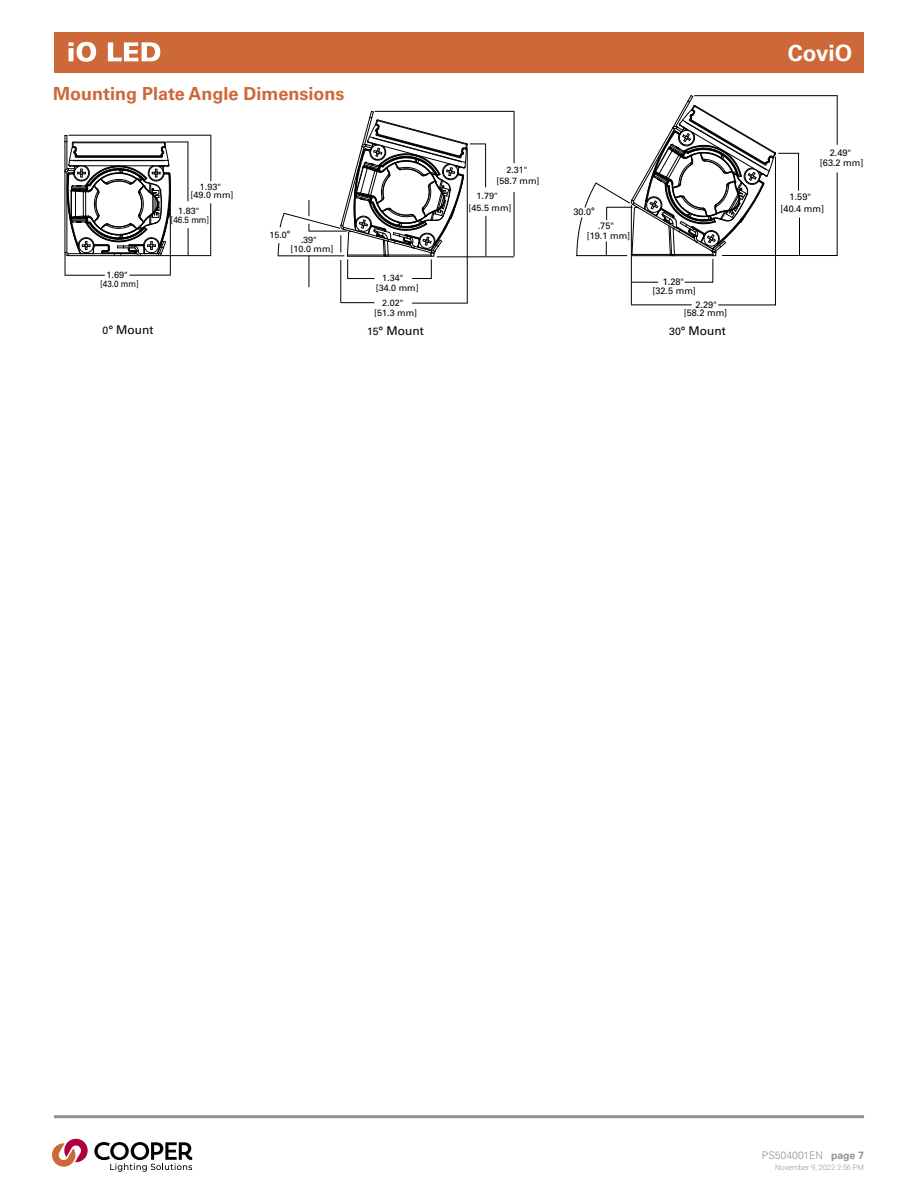
<style>
.page{position:relative;width:918px;height:1188px;background:#fff}
.page>*{position:absolute;margin:0;border:0;box-sizing:border-box;transform-origin:0 0}
.t1{font:700 22.5px "Univers LT Std";color:#fff}
.t2{font:700 18px "Univers LT Std";color:#cd6938}
.t3{font:12px "Univers LT Std";color:#000}
.t4{font:300 10.5px "Univers LT Std";color:#939393}
.t5{font:9.3px "Univers LT Std";color:#000}
.t6{font:9px "Univers LT Std";color:#000}
.t7{font:9px "Univers LT Std";color:#000;scale:.9 1}
.t8{font:300 7.5px "Roboto";color:#939393}
.s1{font-size:10.5px}
.s2{font-weight:700}
</style>
<div class="page">
<div style="left:54px;top:32px;width:810px;height:41px;background:#cd6938"></div>
<hr style="left:54px;top:1115px;width:810px;height:3px;background:#939393">
<svg style="left:52px;top:1138px;width:140px;height:34px"></svg>
<hr style="left:514px;top:111px;width:1px;height:52px;background:#000">
<hr style="left:375px;top:111px;width:139px;height:1px;background:#000">
<hr style="left:486px;top:216px;width:1px;height:40px;background:#000">
<hr style="left:514px;top:192px;width:1px;height:64px;background:#000">
<hr style="left:437px;top:256px;width:77px;height:1px;background:#000">
<hr style="left:467px;top:148px;width:1px;height:155px;background:#000">
<hr style="left:341px;top:302px;width:34px;height:1px;background:#000">
<hr style="left:412px;top:303px;width:55px;height:1px;background:#000">
<hr style="left:340px;top:260px;width:1px;height:43px;background:#000">
<hr style="left:309px;top:256px;width:1px;height:31px;background:#000">
<svg style="left:277px;top:111px;width:209px;height:168px"></svg>
<hr style="left:799px;top:218px;width:1px;height:38px;background:#000">
<hr style="left:837px;top:172px;width:1px;height:84px;background:#000">
<hr style="left:837px;top:96px;width:1px;height:49px;background:#000">
<hr style="left:694px;top:95px;width:143px;height:1px;background:#000">
<hr style="left:718px;top:305px;width:58px;height:1px;background:#000">
<hr style="left:775px;top:157px;width:1px;height:148px;background:#000">
<hr style="left:722px;top:255px;width:115px;height:1px;background:#000">
<hr style="left:631px;top:304px;width:61px;height:1px;background:#000">
<hr style="left:631px;top:205px;width:1px;height:100px;background:#000">
<svg style="left:576px;top:95px;width:223px;height:188px"></svg>
<hr style="left:210px;top:203px;width:1px;height:53px;background:#000">
<hr style="left:210px;top:136px;width:1px;height:45px;background:#000">
<hr style="left:160px;top:255px;width:51px;height:1px;background:#000">
<hr style="left:68px;top:135px;width:143px;height:1px;background:#000">
<svg style="left:64px;top:135px;width:125px;height:141px"></svg>
<svg style="left:69px;top:42px;width:91px;height:20px"></svg>
<h2 class="t2" style="left:53px;top:83px;width:293px">Mounting Plate Angle Dimensions</h2>
<p class="t6" style="left:200px;top:181px;width:23px">1.93"</p>
<p class="t6" style="left:191px;top:190px;width:45px">[49.0 mm]</p>
<p class="t7" style="left:171px;top:215px;width:45px">[46.5 mm]</p>
<p class="t6" style="left:178px;top:205px;width:23px">1.83"</p>
<p class="t6" style="left:269px;top:230px;width:23px">15.0°</p>
<p class="t6" style="left:301px;top:234px;width:18px">.39"</p>
<p class="t6" style="left:291px;top:243px;width:45px">[10.0 mm]</p>
<p class="t6" style="left:506px;top:164px;width:23px">2.31"</p>
<p class="t6" style="left:497px;top:175px;width:45px">[58.7 mm]</p>
<p class="t6" style="left:469px;top:203px;width:45px">[45.5 mm]</p>
<p class="t6" style="left:477px;top:191px;width:23px">1.79"</p>
<p class="t5" style="left:573px;top:207px;width:23px">30.0°</p>
<p class="t5" style="left:598px;top:221px;width:18px">.75"</p>
<p class="t5" style="left:587px;top:230px;width:45px">[19.1 mm]</p>
<p class="t6" style="left:107px;top:270px;width:23px">1.69"</p>
<p class="t6" style="left:382px;top:273px;width:23px">1.34"</p>
<p class="t5" style="left:663px;top:276px;width:23px">1.28"</p>
<p class="t7" style="left:100px;top:278px;width:45px">[43.0 mm]</p>
<h3 class="t3" style="left:103px;top:323px;width:52px"><span class="s1">0</span>° Mount</h3>
<h3 class="t3" style="left:367px;top:323px;width:58px"><span class="s1">15</span>° Mount</h3>
<h3 class="t3" style="left:669px;top:323px;width:58px"><span class="s1">30</span>° Mount</h3>
<p class="t6" style="left:376px;top:283px;width:45px">[34.0 mm]</p>
<p class="t6" style="left:374px;top:308px;width:45px">[51.3 mm]</p>
<p class="t5" style="left:652px;top:285px;width:45px">[32.5 mm]</p>
<p class="t5" style="left:684px;top:307px;width:45px">[58.2 mm]</p>
<p class="t6" style="left:382px;top:297px;width:23px">2.02"</p>
<p class="t5" style="left:696px;top:299px;width:23px">2.29"</p>
<h1 class="t1" style="left:788px;top:40px;width:66px">CoviO</h1>
<p class="t5" style="left:830px;top:147px;width:23px">2.49"</p>
<p class="t5" style="left:820px;top:157px;width:45px">[63.2 mm]</p>
<p class="t5" style="left:781px;top:203px;width:45px">[40.4 mm]</p>
<p class="t5" style="left:790px;top:192px;width:23px">1.59"</p>
<p class="t4" style="left:762px;top:1149px;width:104px">PS504001EN <span class="s2">page 7</span></p>
<p class="t8" style="left:775px;top:1162px;width:90px">November 9, 2022 2:56 PM</p>
</div>
